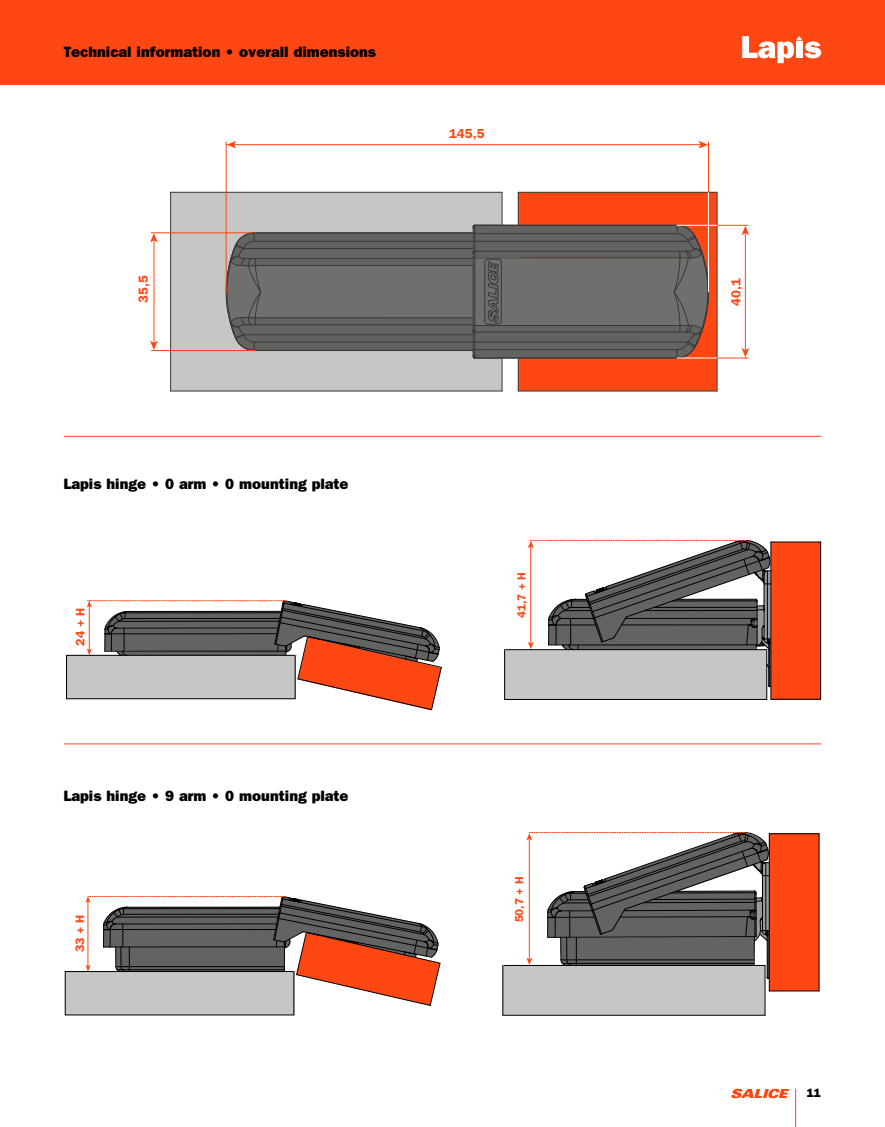
<style>
.page{position:relative;width:885px;height:1127px;background:#fff}
.page>*{position:absolute;margin:0;border:0;box-sizing:border-box;transform-origin:0 0}
.t1{font:15px "ITC Franklin Gothic Std Hvy";color:#000}
.t2{font:600 13.2px "ITC Franklin Gothic Std";color:#ff4713}
.t3{font:600 12.3px "ITC Franklin Gothic Std";color:#ff4713}
.t4{font:12px "ITC Franklin Gothic Std Hvy";color:#000}
.t5{font:600 11.55px "ITC Franklin Gothic Std";color:#ff4713}
</style>
<div class="page">
<div style="left:0;top:0;width:884px;height:85px;background:#ff4713"></div>
<div style="left:66px;top:655px;width:229px;height:43px;background:#c5c6c6"></div>
<hr style="left:66px;top:655px;width:1px;height:44px;background:#000">
<hr style="left:66px;top:698px;width:229px;height:1px;background:#000">
<hr style="left:66px;top:655px;width:229px;height:1px;background:#000">
<svg style="left:87px;top:600px;width:355px;height:110px"></svg>
<div style="left:504px;top:650px;width:262px;height:50px;background:#c5c6c6"></div>
<div style="left:770px;top:542px;width:50px;height:157px;background:#ff4713"></div>
<hr style="left:504px;top:650px;width:1px;height:49px;background:#000">
<hr style="left:504px;top:699px;width:262px;height:1px;background:#000">
<hr style="left:770px;top:699px;width:50px;height:1px;background:#000">
<hr style="left:504px;top:649px;width:262px;height:1px;background:#000">
<hr style="left:770px;top:542px;width:50px;height:1px;background:#000">
<hr style="left:766px;top:650px;width:1px;height:49px;background:#000">
<hr style="left:770px;top:542px;width:1px;height:157px;background:#000">
<hr style="left:820px;top:542px;width:1px;height:157px;background:#000">
<svg style="left:527px;top:540px;width:243px;height:147px"></svg>
<div style="left:65px;top:971px;width:229px;height:44px;background:#c5c6c6"></div>
<hr style="left:65px;top:971px;width:1px;height:44px;background:#000">
<hr style="left:65px;top:1014px;width:229px;height:1px;background:#000">
<hr style="left:65px;top:971px;width:229px;height:1px;background:#000">
<hr style="left:293px;top:971px;width:1px;height:44px;background:#000">
<svg style="left:85px;top:896px;width:355px;height:110px"></svg>
<div style="left:503px;top:965px;width:262px;height:50px;background:#c5c6c6"></div>
<div style="left:769px;top:834px;width:50px;height:157px;background:#ff4713"></div>
<hr style="left:502px;top:965px;width:1px;height:50px;background:#000">
<hr style="left:503px;top:1015px;width:262px;height:1px;background:#000">
<hr style="left:769px;top:990px;width:50px;height:1px;background:#000">
<hr style="left:503px;top:965px;width:262px;height:1px;background:#000">
<hr style="left:769px;top:833px;width:50px;height:1px;background:#000">
<hr style="left:764px;top:965px;width:1px;height:50px;background:#000">
<hr style="left:768px;top:834px;width:1px;height:157px;background:#000">
<hr style="left:818px;top:834px;width:1px;height:157px;background:#000">
<svg style="left:526px;top:832px;width:243px;height:147px"></svg>
<div style="left:171px;top:192px;width:331px;height:199px;background:#c5c6c6"></div>
<div style="left:518px;top:192px;width:199px;height:199px;background:#ff4713"></div>
<hr style="left:170px;top:192px;width:1px;height:199px;background:#3a3938">
<hr style="left:171px;top:391px;width:331px;height:1px;background:#3a3938">
<hr style="left:518px;top:391px;width:199px;height:1px;background:#3a3938">
<hr style="left:501px;top:358px;width:1px;height:33px;background:#3a3938">
<hr style="left:501px;top:192px;width:1px;height:33px;background:#3a3938">
<hr style="left:518px;top:192px;width:1px;height:33px;background:#3a3938">
<hr style="left:518px;top:358px;width:1px;height:33px;background:#3a3938">
<hr style="left:518px;top:192px;width:199px;height:1px;background:#3a3938">
<hr style="left:171px;top:192px;width:331px;height:1px;background:#3a3938">
<hr style="left:716px;top:192px;width:1px;height:199px;background:#3a3938">
<hr style="left:717px;top:225px;width:31px;height:1px;background:#ff4713">
<hr style="left:744px;top:228px;width:1px;height:127px;background:#ff4713">
<hr style="left:717px;top:358px;width:31px;height:1px;background:#ff4713">
<hr style="left:151px;top:232px;width:99px;height:1px;background:#ff4713">
<hr style="left:153px;top:237px;width:1px;height:110px;background:#ff4713">
<hr style="left:151px;top:350px;width:103px;height:1px;background:#ff4713">
<svg style="left:223px;top:224px;width:487px;height:135px"></svg>
<svg style="left:150px;top:233px;width:8px;height:10px"></svg>
<svg style="left:150px;top:341px;width:8px;height:9px"></svg>
<svg style="left:741px;top:226px;width:8px;height:9px"></svg>
<svg style="left:741px;top:348px;width:8px;height:11px"></svg>
<hr style="left:708px;top:142px;width:1px;height:50px;background:#ff4713">
<hr style="left:228px;top:144px;width:478px;height:1px;background:#ff4713">
<hr style="left:226px;top:142px;width:1px;height:150px;background:#ff4713">
<svg style="left:226px;top:141px;width:10px;height:8px"></svg>
<svg style="left:698px;top:141px;width:10px;height:8px"></svg>
<hr style="left:708px;top:192px;width:1px;height:100px;background:#fff">
<hr style="left:677px;top:225px;width:39px;height:1px;background:#fff">
<hr style="left:677px;top:358px;width:39px;height:1px;background:#fff">
<hr style="left:64px;top:743px;width:757px;height:1px;background:#ff4713">
<hr style="left:64px;top:436px;width:757px;height:1px;background:#ff4713">
<svg style="left:742px;top:36px;width:79px;height:27px"></svg>
<hr style="left:795px;top:1089px;width:1px;height:38px;background:#ff4713">
<svg style="left:731px;top:1089px;width:58px;height:9px"></svg>
<p class="t1" style="left:64px;top:43px;width:314px">Technical information • overall dimensions</p>
<p class="t2" style="left:449px;top:126px;width:37px">145,5</p>
<p class="t2" style="left:135px;top:303px;width:29px;rotate:-90deg">35,5</p>
<p class="t2" style="left:728px;top:306px;width:29px;rotate:-90deg">40,1</p>
<p class="t1" style="left:63px;top:475px;width:286px">Lapis hinge • 0 arm • 0 mounting plate</p>
<p class="t3" style="left:73px;top:646px;width:39px;rotate:-90deg">24 + H</p>
<p class="t1" style="left:63px;top:787px;width:286px">Lapis hinge • 9 arm • 0 mounting plate</p>
<p class="t3" style="left:73px;top:952px;width:39px;rotate:-90deg">33 + H</p>
<p class="t5" style="left:515px;top:618px;width:47px;rotate:-90deg">41,7 + H</p>
<p class="t5" style="left:512px;top:922px;width:47px;rotate:-90deg">50,7 + H</p>
<p class="t4" style="left:806px;top:1086px;width:16px">11</p>
</div>
